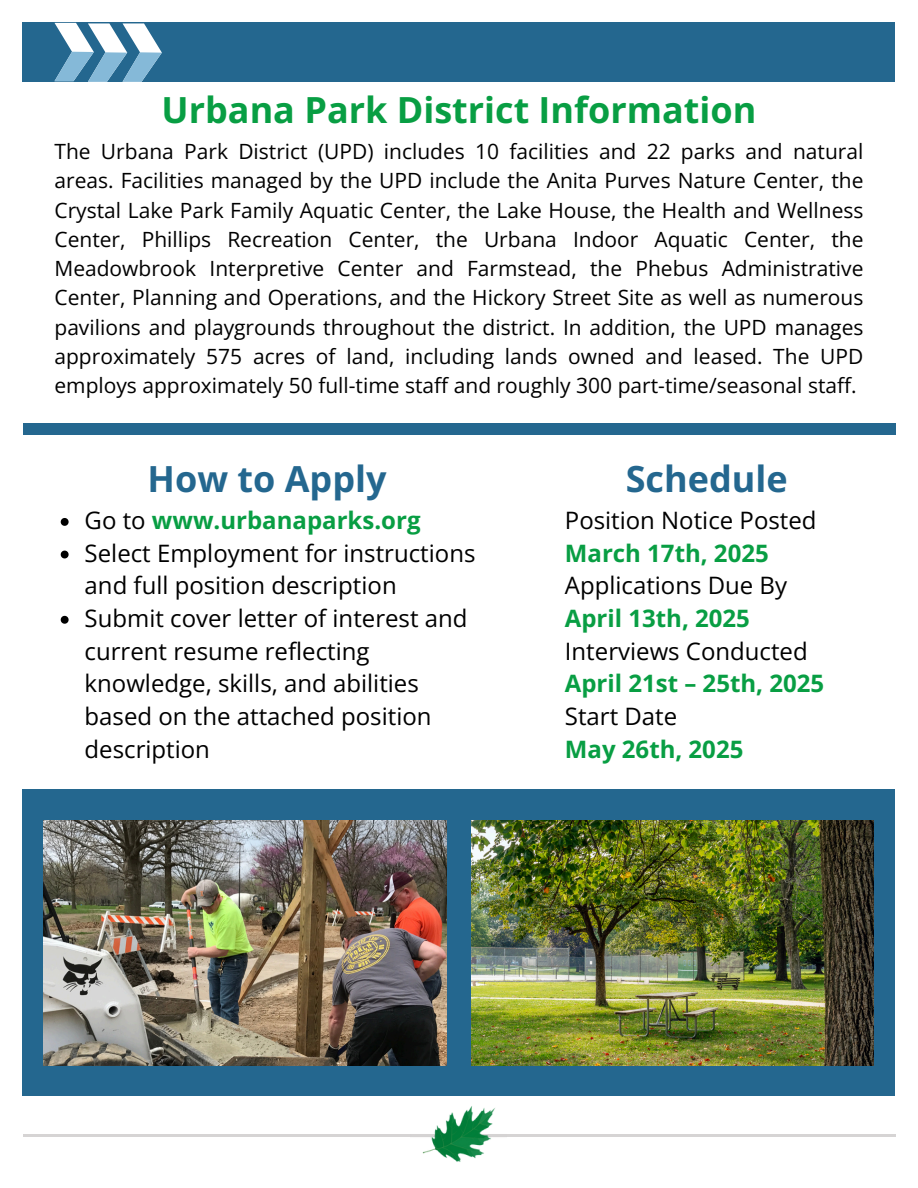
<style>
.page{position:relative;width:918px;height:1188px;background:#fff}
.page>*{position:absolute;margin:0;border:0;box-sizing:border-box;transform-origin:0 0}
.t1{font:700 36px "Open Sans";color:#089e43}
.t2{font:700 36px "Open Sans";color:#24678f}
.t3{font:24px/32.7px "Open Sans";color:#000}
.t4{font:700 24px "Open Sans";color:#089e43}
.t5{font:21px/29.2px "Open Sans";color:#000;text-align:justify}
.s1{font-weight:400;color:#000}
.s2{font-weight:700;color:#089e43}
</style>
<div class="page">
<div style="left:23px;top:789px;width:872px;height:307px;background:#24678f"></div>
<img style="left:471px;top:820px;width:403px;height:245px">
<img style="left:44px;top:820px;width:403px;height:245px">
<div style="left:23px;top:23px;width:872px;height:59px;background:#24678f"></div>
<svg style="left:54px;top:23px;width:107px;height:59px"></svg>
<div style="left:23px;top:423px;width:872px;height:12px;background:#24678f"></div>
<div style="left:23px;top:1131px;width:872px;height:6px;background:#d6d4d4"></div>
<div style="left:23px;top:1128px;width:872px;height:6px;background:#fff"></div>
<img style="left:422px;top:1106px;width:73px;height:56px">
<svg style="left:61px;top:518px;width:8px;height:8px"></svg>
<svg style="left:61px;top:551px;width:8px;height:7px"></svg>
<svg style="left:61px;top:616px;width:8px;height:8px"></svg>
<p class="t1" style="left:162px;top:85px;width:596px">Urbana Park District Information</p>
<p class="t5" style="left:54px;top:136px;width:810px">The Urbana Park District (UPD) includes 10 facilities and 22 parks and natural areas. Facilities managed by the UPD include the Anita Purves Nature Center, the Crystal Lake Park Family Aquatic Center, the Lake House, the Health and Wellness Center, Phillips Recreation Center, the Urbana Indoor Aquatic Center, the Meadowbrook Interpretive Center and Farmstead, the Phebus Administrative Center, Planning and Operations, and the Hickory Street Site as well as numerous pavilions and playgrounds throughout the district. In addition, the UPD manages approximately 575 acres of land, including lands owned and leased. The UPD employs approximately 50 full-time staff and roughly 300 part-time/seasonal staff.</p>
<p class="t2" style="left:148px;top:453px;width:240px">How to Apply</p>
<h1 class="t4" style="left:85px;top:504px;width:337px"><span class="s1">Go to</span> www.urbanaparks.org</h1>
<p class="t3" style="left:85px;top:536px;width:392px">Select Employment for instructions and full position description</p>
<p class="t3" style="left:85px;top:601px;width:384px">Submit cover letter of interest and current resume reflecting knowledge, skills, and abilities based on the attached position description</p>
<h1 class="t2" style="left:626px;top:453px;width:163px">Schedule</h1>
<h1 class="t3" style="left:565px;top:504px;width:261px">Position Notice Posted<br><span class="s2">March 17th, 2025<br></span>Applications Due By<br><span class="s2">April 13th, 2025<br></span>Interviews Conducted<br><span class="s2">April 21st – 25th, 2025<br></span>Start Date<br><span class="s2">May 26th, 2025</span></h1>
</div>
